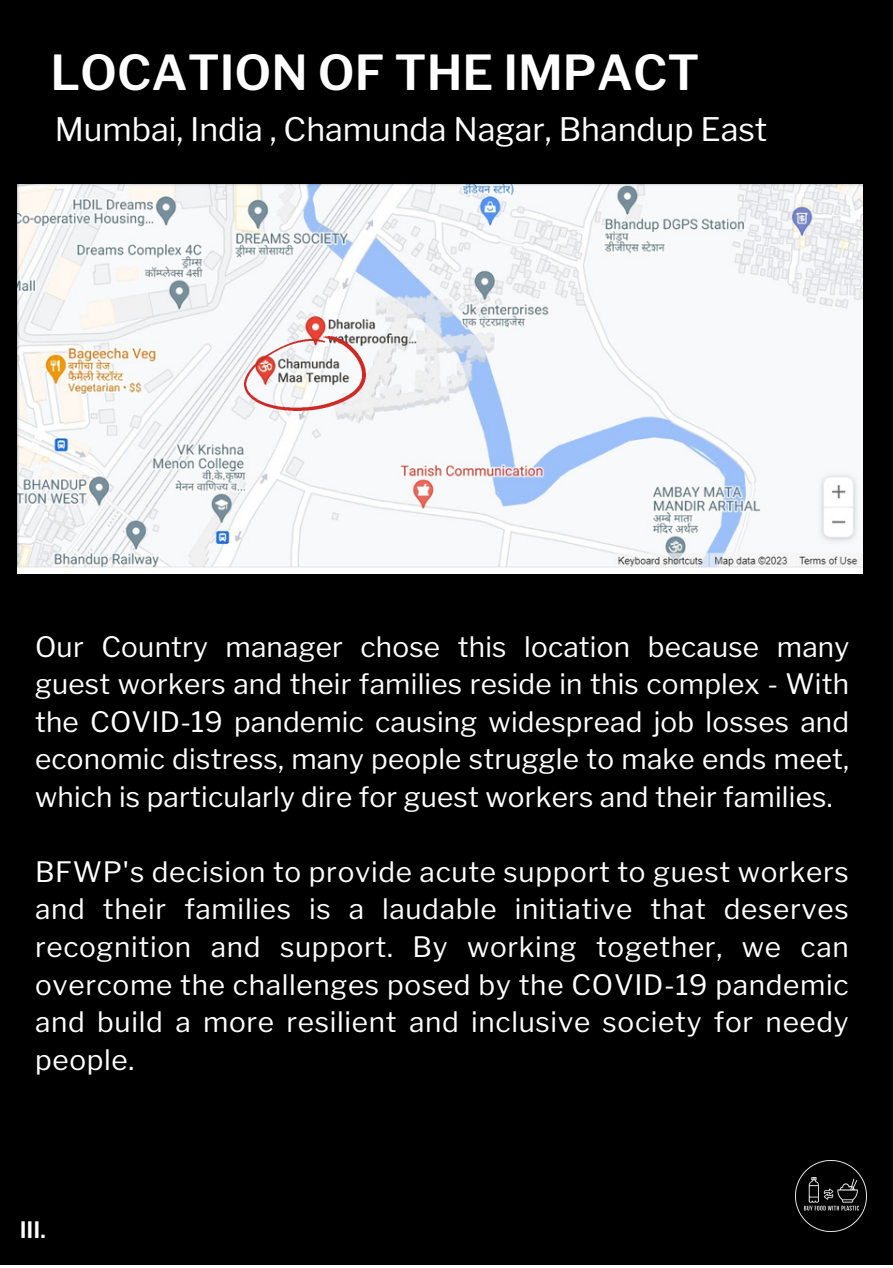
<style>
.page{position:relative;width:893px;height:1268px;background:#fff}
.page>*{position:absolute;margin:0;border:0;box-sizing:border-box;transform-origin:0 0}
.t1{font:600 48px "Libre Franklin";color:#fefefe}
.t2{font:32.25px "Libre Franklin";color:#fefefe}
.t3{font:27.9px/37.5px "Libre Franklin";letter-spacing:.015em;color:#fefefe;text-align:justify}
.t4{font:600 22.5px "Libre Franklin";color:#fefefe}
</style>
<div class="page">
<div style="left:0;top:0;width:892px;height:1265px;background:#000"></div>
<img style="left:795px;top:1161px;width:71px;height:71px">
<img style="left:17px;top:184px;width:845px;height:389px">
<img style="left:244px;top:336px;width:121px;height:74px">
<p class="t1" style="left:50px;top:44px;width:650px">LOCATION OF THE IMPACT</p>
<p class="t2" style="left:55px;top:109px;width:714px">Mumbai, India , Chamunda Nagar, Bhandup East</p>
<p class="t3" style="left:35px;top:628px;width:815px">Our Country manager chose this location because many guest workers and their families reside in this complex - With the COVID-19 pandemic causing widespread job losses and economic distress, many people struggle to make ends meet, which is particularly dire for guest workers and their families.</p>
<p class="t3" style="left:35px;top:853px;width:814px">BFWP's decision to provide acute support to guest workers and their families is a laudable initiative that deserves recognition and support. By working together, we can overcome the challenges posed by the COVID-19 pandemic and build a more resilient and inclusive society for needy people.</p>
<p class="t4" style="left:20px;top:1216px;width:27px">III.</p>
</div>
